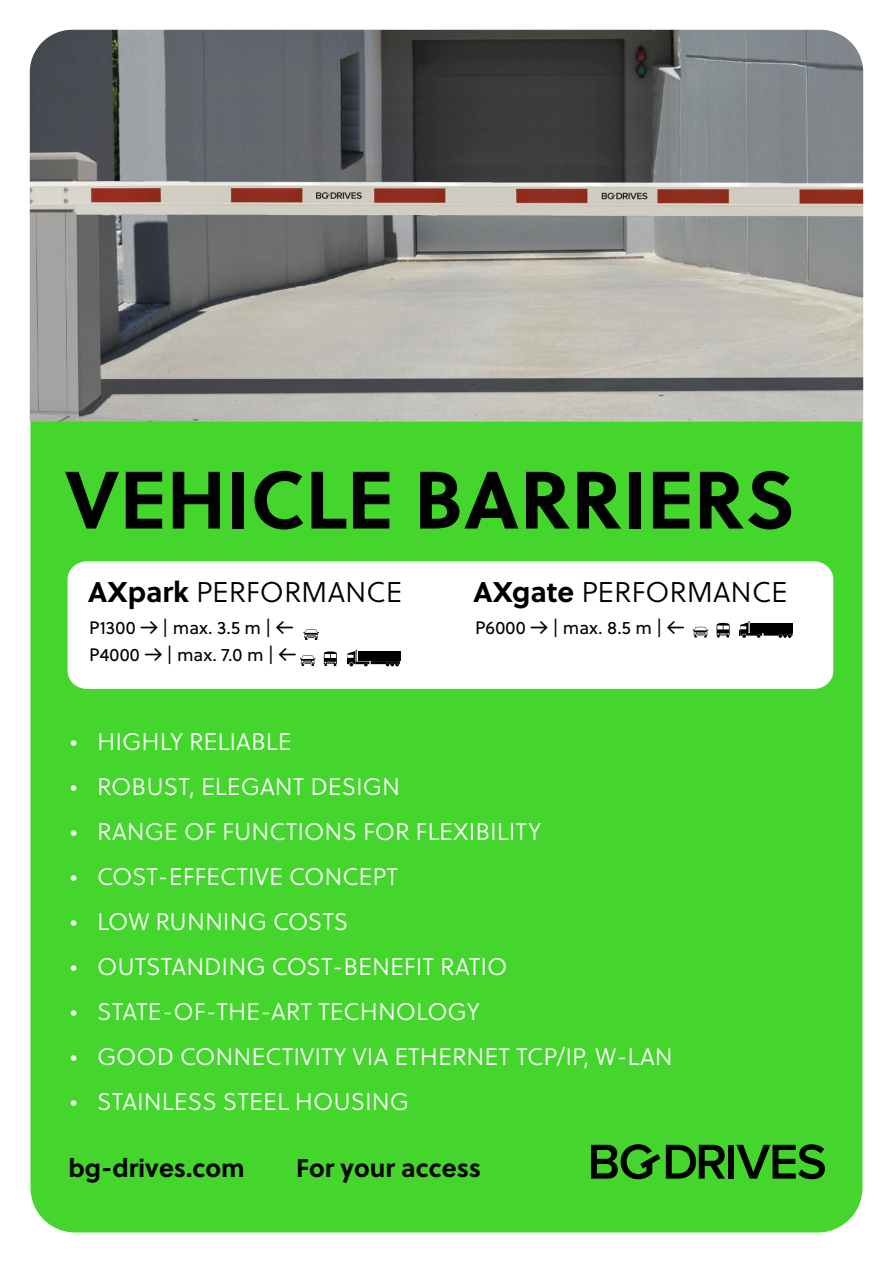
<style>
.page{position:relative;width:893px;height:1263px;background:#fff}
.page>*{position:absolute;margin:0;border:0;box-sizing:border-box;transform-origin:0 0}
.t1{font:700 81px "Soleil";color:#000}
.t2{font:300 28.5px "Soleil";color:#000}
.t3{font:700 25.35px "Soleil";color:#000001}
.t4{font:300 24px "Soleil";color:#fff}
.t5{font:18px "Soleil";color:#000}
.s1{font-weight:700}
</style>
<div class="page">
<div style="left:31px;top:31px;width:831px;height:1201px;background:#44d62c;border-radius:45px"></div>
<img style="left:30px;top:30px;width:833px;height:392px">
<svg style="left:591px;top:1144px;width:69px;height:35px"></svg>
<svg style="left:666px;top:1145px;width:59px;height:33px"></svg>
<div style="left:728px;top:1145px;width:6px;height:33px;background:#000001"></div>
<svg style="left:736px;top:1144px;width:89px;height:35px"></svg>
<div style="left:68px;top:561px;width:765px;height:128px;background:#fff;border-radius:19px"></div>
<svg style="left:303px;top:629px;width:16px;height:11px"></svg>
<svg style="left:300px;top:655px;width:16px;height:11px"></svg>
<svg style="left:324px;top:651px;width:13px;height:15px"></svg>
<svg style="left:347px;top:649px;width:53px;height:17px"></svg>
<svg style="left:693px;top:627px;width:15px;height:10px"></svg>
<svg style="left:717px;top:623px;width:13px;height:14px"></svg>
<svg style="left:740px;top:621px;width:53px;height:17px"></svg>
<p class="t1" style="left:65px;top:437px;width:731px">VEHICLE BARRIERS</p>
<p class="t2" style="left:88px;top:572px;width:316px"><span class="s1">AXpark</span> PERFORMANCE</p>
<p class="t2" style="left:473px;top:572px;width:316px"><span class="s1">AXgate</span> PERFORMANCE</p>
<p class="t5" style="left:89px;top:615px;width:206px">P1300 -&gt; | max. 3.5 m | &lt;-</p>
<p class="t5" style="left:475px;top:615px;width:211px">P6000 -&gt; | max. 8.5 m | &lt;-</p>
<p class="t5" style="left:89px;top:642px;width:209px">P4000 -&gt; | max. 7.0 m | &lt;-</p>
<p class="t4" style="left:70px;top:725px;width:223px">• HIGHLY RELIABLE</p>
<p class="t4" style="left:70px;top:770px;width:332px">• ROBUST, ELEGANT DESIGN</p>
<p class="t4" style="left:70px;top:815px;width:472px">• RANGE OF FUNCTIONS FOR FLEXIBILITY</p>
<p class="t4" style="left:70px;top:860px;width:329px">• COST-EFFECTIVE CONCEPT</p>
<p class="t4" style="left:70px;top:905px;width:280px">• LOW RUNNING COSTS</p>
<p class="t4" style="left:70px;top:950px;width:439px">• OUTSTANDING COST-BENEFIT RATIO</p>
<p class="t4" style="left:70px;top:995px;width:411px">• STATE-OF-THE-ART TECHNOLOGY</p>
<p class="t4" style="left:70px;top:1040px;width:604px">• GOOD CONNECTIVITY VIA ETHERNET TCP/IP, W-LAN</p>
<p class="t4" style="left:70px;top:1085px;width:341px">• STAINLESS STEEL HOUSING</p>
<p class="t3" style="left:68px;top:1148px;width:178px">bg-drives.com</p>
<p class="t3" style="left:296px;top:1148px;width:186px">For your access</p>
</div>
